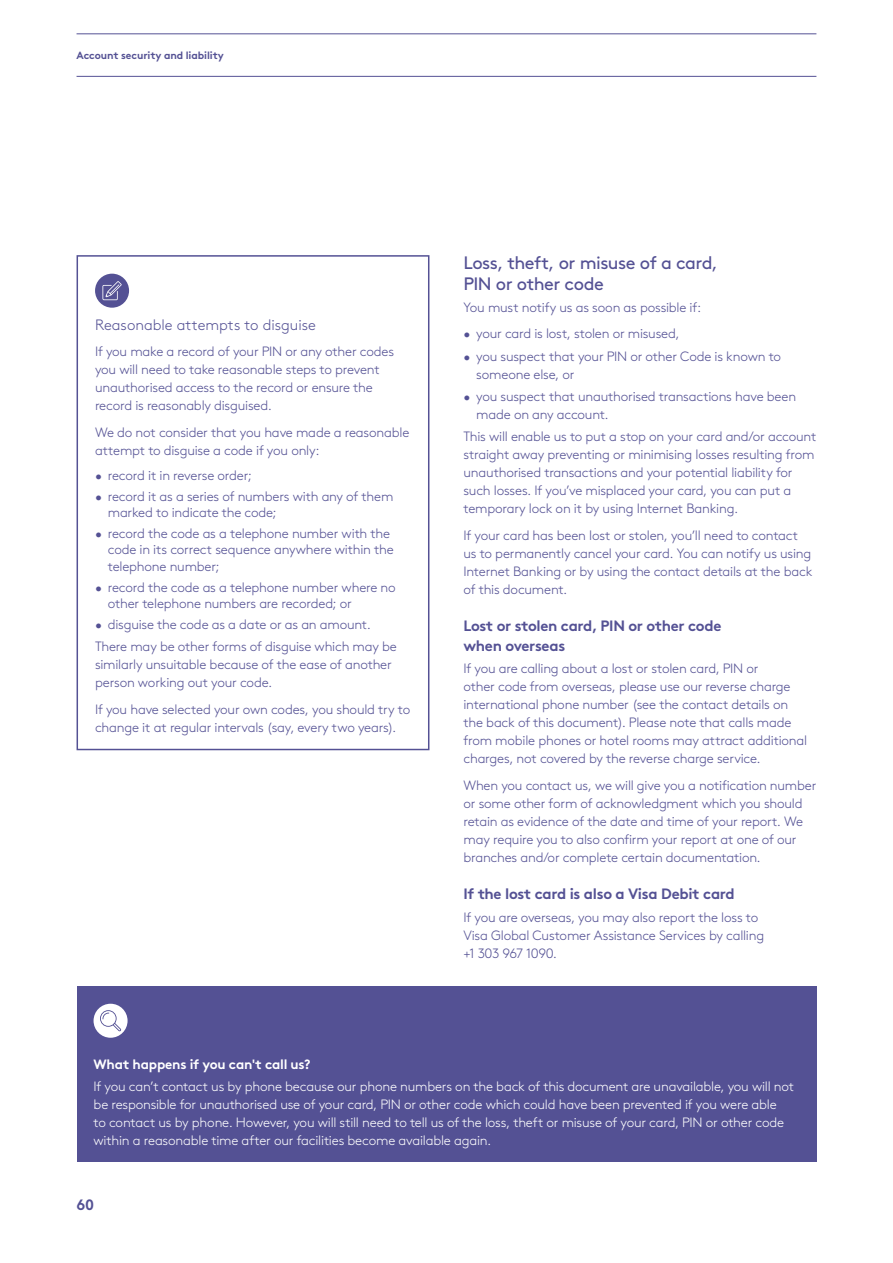
<style>
.page{position:relative;width:893px;height:1263px;background:#fff}
.page>*{position:absolute;margin:0;border:0;box-sizing:border-box;transform-origin:0 0}
.t1{font:18px/21px "Brown";letter-spacing:-.025em;color:#545194}
.t2{font:700 15px/20.2px "Brown";letter-spacing:-.02em;color:#545194}
.t3{font:300 15px "Brown";color:#545194}
.t4{font:300 13.5px/18px "Brown";letter-spacing:-.015em;color:#545194}
.t5{font:300 13.5px/18px "Brown";letter-spacing:-.015em;color:#fff}
.t6{font:700 13.5px "Brown";letter-spacing:-.015em;color:#fff}
.t7{font:700 10.5px "Brown";letter-spacing:-.01em;color:#545194}
</style>
<div class="page">
<hr style="left:77px;top:34px;width:739px;height:1px;background:#545194">
<hr style="left:77px;top:76px;width:739px;height:1px;background:#545194">
<div style="left:95px;top:274px;width:34px;height:34px;background:#545194;border-radius:50%"></div>
<svg style="left:102px;top:281px;width:20px;height:19px"></svg>
<div style="left:77px;top:255px;width:352px;height:495px;border:2px solid #545194"></div>
<div style="left:77px;top:987px;width:739px;height:175px;background:#545194"></div>
<div style="left:94px;top:1004px;width:34px;height:34px;background:#fff;border-radius:50%"></div>
<svg style="left:100px;top:1010px;width:21px;height:21px"></svg>
<p class="t7" style="left:77px;top:47px;width:149px">Account security and liability</p>
<p class="t3" style="left:95px;top:314px;width:222px">Reasonable attempts to disguise</p>
<p class="t4" style="left:95px;top:342px;width:301px">If you make a record of your PIN or any other codes you will need to take reasonable steps to prevent unauthorised access to the record or ensure the record is reasonably disguised.</p>
<p class="t4" style="left:95px;top:422px;width:316px">We do not consider that you have made a reasonable attempt to disguise a code if you only:</p>
<p class="t4" style="left:95px;top:465px;width:158px">• record it in reverse order;</p>
<p class="t4" style="left:108px;top:487px;width:287px;line-height:16.5px;text-indent:-13px">• record it as a series of numbers with any of them marked to indicate the code;</p>
<p class="t4" style="left:108px;top:524px;width:287px;line-height:16.5px;text-indent:-13px">• record the code as a telephone number with the code in its correct sequence anywhere within the telephone number;</p>
<p class="t4" style="left:108px;top:578px;width:289px;line-height:16.5px;text-indent:-13px">• record the code as a telephone number where no other telephone numbers are recorded; or</p>
<p class="t4" style="left:95px;top:612px;width:303px;line-height:22.2px">• disguise the code as a date or as an amount.<br>There may be other forms of disguise which may be</p>
<p class="t4" style="left:95px;top:654px;width:298px">similarly unsuitable because of the ease of another person working out your code.</p>
<p class="t4" style="left:95px;top:699px;width:317px">If you have selected your own codes, you should try to change it at regular intervals (say, every two years).</p>
<h1 class="t1" style="left:463px;top:250px;width:256px">Loss, theft, or misuse of a card,<br>PIN or other code</h1>
<p class="t4" style="left:463px;top:297px;width:239px">You must notify us as soon as possible if:</p>
<p class="t4" style="left:463px;top:324px;width:218px">• your card is lost, stolen or misused,</p>
<p class="t4" style="left:476px;top:346px;width:306px;text-indent:-13px">• you suspect that your PIN or other Code is known to someone else, or</p>
<p class="t4" style="left:476px;top:386px;width:321px;text-indent:-13px">• you suspect that unauthorised transactions have been made on any account.</p>
<p class="t4" style="left:463px;top:426px;width:354px">This will enable us to put a stop on your card and/or account straight away preventing or minimising losses resulting from unauthorised transactions and your potential liability for such losses. If you’ve misplaced your card, you can put a temporary lock on it by using Internet Banking.</p>
<p class="t4" style="left:463px;top:525px;width:350px">If your card has been lost or stolen, you’ll need to contact us to permanently cancel your card. You can notify us using Internet Banking or by using the contact details at the back of this document.</p>
<p class="t2" style="left:463px;top:614px;width:259px">Lost or stolen card, PIN or other code when overseas</p>
<p class="t4" style="left:463px;top:659px;width:345px">If you are calling about a lost or stolen card, PIN or<br>other code from overseas, please use our reverse charge international phone number (see the contact details on the back of this document). Please note that calls made from mobile phones or hotel rooms may attract additional charges, not covered by the reverse charge service.</p>
<p class="t4" style="left:463px;top:775px;width:354px">When you contact us, we will give you a notification number or some other form of acknowledgment which you should retain as evidence of the date and time of your report. We may require you to also confirm your report at one of our branches and/or complete certain documentation.</p>
<p class="t2" style="left:463px;top:882px;width:273px">If the lost card is also a Visa Debit card</p>
<p class="t4" style="left:463px;top:907px;width:302px">If you are overseas, you may also report the loss to<br>Visa Global Customer Assistance Services by calling +1 303 967 1090.</p>
<p class="t6" style="left:94px;top:1053px;width:219px">What happens if you can't call us?</p>
<p class="t5" style="left:94px;top:1076px;width:702px">If you can’t contact us by phone because our phone numbers on the back of this document are unavailable, you will not be responsible for unauthorised use of your card, PIN or other code which could have been prevented if you were able<br>to contact us by phone. However, you will still need to tell us of the loss, theft or misuse of your card, PIN or other code within a reasonable time after our facilities become available again.</p>
<p class="t2" style="left:77px;top:1193px;width:19px">60</p>
</div>
